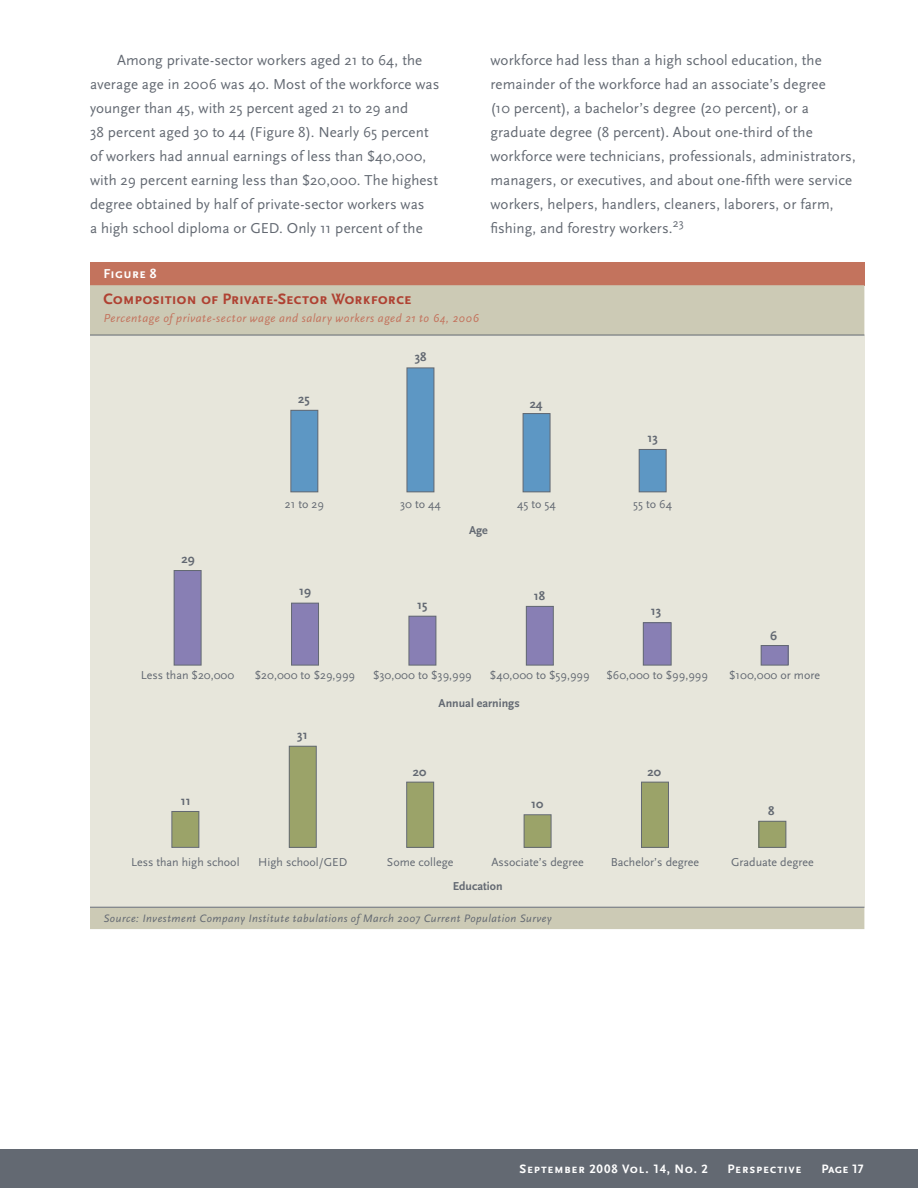
<style>
.page{position:relative;width:918px;height:1188px;background:#fff}
.page>*{position:absolute;margin:0;border:0;box-sizing:border-box;transform-origin:0 0}
.t1{font:700 15.75px "Scala Sans Caps";color:#af4132}
.t2{font:15px/24px "Scala Sans";letter-spacing:.005em;color:#636972}
.t3{font:700 13.5px "Scala Sans Caps";letter-spacing:.02em;color:#fff}
.t4{font:700 12.75px "Scala Sans Caps";letter-spacing:.05em;color:#fff}
.t5{font:700 12.75px "Scala Sans";color:#636972}
.t6{font:12px "Scala Sans";color:#636972}
.t7{font:italic 12px "Scala Sans";letter-spacing:.04em;color:#c3735d}
.t8{font:700 12px "Scala Sans";color:#636972}
.t9{font:italic 11.25px "Scala Sans";letter-spacing:.045em;color:#636972}
.s1{font-family:"Scala Sans"}
</style>
<div class="page">
<div style="left:0;top:1149px;width:918px;height:39px;background:#636972"></div>
<div style="left:90px;top:262px;width:774px;height:23px;background:#c3735d"></div>
<div style="left:90px;top:285px;width:774px;height:644px;background:#cccab5"></div>
<div style="left:90px;top:335px;width:774px;height:572px;background:#e7e6db"></div>
<hr style="left:90px;top:907px;width:774px;height:1px;background:#636972">
<hr style="left:90px;top:335px;width:774px;height:1px;background:#636972">
<div style="left:291px;top:410px;width:27px;height:82px;background:#5d97c4"></div>
<div style="left:290px;top:410px;width:28px;height:82px;border:1px solid #636972"></div>
<div style="left:407px;top:368px;width:27px;height:124px;background:#5d97c4"></div>
<div style="left:407px;top:368px;width:27px;height:124px;border:1px solid #636972"></div>
<div style="left:523px;top:414px;width:27px;height:78px;background:#5d97c4"></div>
<div style="left:523px;top:413px;width:27px;height:79px;border:1px solid #636972"></div>
<div style="left:639px;top:449px;width:27px;height:43px;background:#5d97c4"></div>
<div style="left:639px;top:449px;width:28px;height:43px;border:1px solid #636972"></div>
<div style="left:174px;top:571px;width:27px;height:94px;background:#887fb4"></div>
<div style="left:174px;top:570px;width:28px;height:96px;border:1px solid #636972"></div>
<div style="left:292px;top:603px;width:27px;height:62px;background:#887fb4"></div>
<div style="left:291px;top:603px;width:28px;height:63px;border:1px solid #636972"></div>
<div style="left:409px;top:616px;width:27px;height:49px;background:#887fb4"></div>
<div style="left:409px;top:616px;width:27px;height:50px;border:1px solid #636972"></div>
<div style="left:526px;top:606px;width:27px;height:59px;background:#887fb4"></div>
<div style="left:526px;top:606px;width:28px;height:60px;border:1px solid #636972"></div>
<div style="left:643px;top:623px;width:28px;height:42px;background:#887fb4"></div>
<div style="left:643px;top:622px;width:29px;height:44px;border:1px solid #636972"></div>
<div style="left:761px;top:646px;width:27px;height:19px;background:#887fb4"></div>
<div style="left:761px;top:645px;width:28px;height:21px;border:1px solid #636972"></div>
<div style="left:172px;top:811px;width:27px;height:36px;background:#9ba369"></div>
<div style="left:171px;top:811px;width:28px;height:37px;border:1px solid #636972"></div>
<div style="left:289px;top:746px;width:27px;height:101px;background:#9ba369"></div>
<div style="left:289px;top:746px;width:28px;height:102px;border:1px solid #636972"></div>
<div style="left:407px;top:782px;width:27px;height:65px;background:#9ba369"></div>
<div style="left:406px;top:782px;width:28px;height:66px;border:1px solid #636972"></div>
<div style="left:524px;top:815px;width:27px;height:32px;background:#9ba369"></div>
<div style="left:524px;top:814px;width:28px;height:34px;border:1px solid #636972"></div>
<div style="left:641px;top:782px;width:27px;height:65px;background:#9ba369"></div>
<div style="left:641px;top:782px;width:28px;height:66px;border:1px solid #636972"></div>
<div style="left:759px;top:821px;width:27px;height:26px;background:#9ba369"></div>
<div style="left:758px;top:821px;width:28px;height:27px;border:1px solid #636972"></div>
<p class="t2" style="left:90px;top:49px;width:351px;text-indent:27px">Among private-sector workers aged 21 to 64, the average age in 2006 was 40. Most of the workforce was younger than 45, with 25 percent aged 21 to 29 and<br>38 percent aged 30 to 44 (Figure 8). Nearly 65 percent of workers had annual earnings of less than $40,000, with 29 percent earning less than $20,000. The highest degree obtained by half of private-sector workers was<br>a high school diploma or GED. Only 11 percent of the</p>
<p class="t2" style="left:490px;top:49px;width:367px">workforce had less than a high school education, the remainder of the workforce had an associate’s degree<br>(10 percent), a bachelor’s degree (20 percent), or a graduate degree (8 percent). About one-third of the workforce were technicians, professionals, administrators, managers, or executives, and about one-fifth were service workers, helpers, handlers, cleaners, laborers, or farm, fishing, and forestry workers.<sup>23</sup></p>
<p class="t3" style="left:104px;top:266px;width:55px">Figure <span class="s1">8</span></p>
<p class="t1" style="left:104px;top:289px;width:310px">Composition of Private-Sector Workforce</p>
<p class="t7" style="left:104px;top:313px;width:377px">Percentage of private-sector wage and salary workers aged 21 to 64, 2006</p>
<p class="t5" style="left:298px;top:394px;width:13px">25</p>
<p class="t5" style="left:415px;top:351px;width:13px">38</p>
<p class="t5" style="left:530px;top:399px;width:15px">24</p>
<p class="t5" style="left:648px;top:433px;width:12px">13</p>
<p class="t6" style="left:285px;top:498px;width:41px">21 to 29</p>
<p class="t6" style="left:400px;top:498px;width:42px">30 to 44</p>
<p class="t6" style="left:517px;top:498px;width:40px">45 to 54</p>
<p class="t6" style="left:633px;top:498px;width:40px">55 to 64</p>
<p class="t5" style="left:182px;top:554px;width:15px">29</p>
<p class="t5" style="left:299px;top:586px;width:13px">19</p>
<p class="t5" style="left:417px;top:600px;width:12px">15</p>
<p class="t8" style="left:469px;top:526px;width:20px">Age</p>
<p class="t5" style="left:534px;top:591px;width:13px">18</p>
<p class="t5" style="left:651px;top:606px;width:12px">13</p>
<p class="t5" style="left:770px;top:630px;width:8px">6</p>
<p class="t6" style="left:141px;top:670px;width:95px">Less than $20,000</p>
<p class="t6" style="left:255px;top:670px;width:102px">$20,000 to $29,999</p>
<p class="t6" style="left:373px;top:670px;width:100px">$30,000 to $39,999</p>
<p class="t6" style="left:490px;top:670px;width:101px">$40,000 to $59,999</p>
<p class="t6" style="left:606px;top:670px;width:103px">$60,000 to $99,999</p>
<p class="t6" style="left:729px;top:670px;width:92px">$100,000 or more</p>
<p class="t5" style="left:181px;top:796px;width:11px">11</p>
<p class="t5" style="left:297px;top:730px;width:12px">31</p>
<p class="t8" style="left:439px;top:699px;width:83px">Annual earnings</p>
<p class="t5" style="left:413px;top:767px;width:15px">20</p>
<p class="t5" style="left:531px;top:799px;width:14px">10</p>
<p class="t5" style="left:648px;top:767px;width:15px">20</p>
<p class="t5" style="left:768px;top:806px;width:8px">8</p>
<p class="t6" style="left:131px;top:857px;width:110px">Less than high school</p>
<p class="t6" style="left:258px;top:857px;width:90px">High school/GED</p>
<p class="t6" style="left:387px;top:857px;width:68px">Some college</p>
<p class="t6" style="left:491px;top:857px;width:94px">Associate’s degree</p>
<p class="t6" style="left:611px;top:857px;width:90px">Bachelor’s degree</p>
<p class="t6" style="left:731px;top:857px;width:84px">Graduate degree</p>
<p class="t8" style="left:453px;top:882px;width:51px">Education</p>
<p class="t9" style="left:104px;top:914px;width:450px">Source: Investment Company Institute tabulations of March 2007 Current Population Survey</p>
<p class="t4" style="left:520px;top:1161px;width:190px">September 2008 Vol. 14, No. 2</p>
<p class="t4" style="left:728px;top:1161px;width:76px">Perspective</p>
<p class="t4" style="left:821px;top:1161px;width:44px">Page 17</p>
</div>
